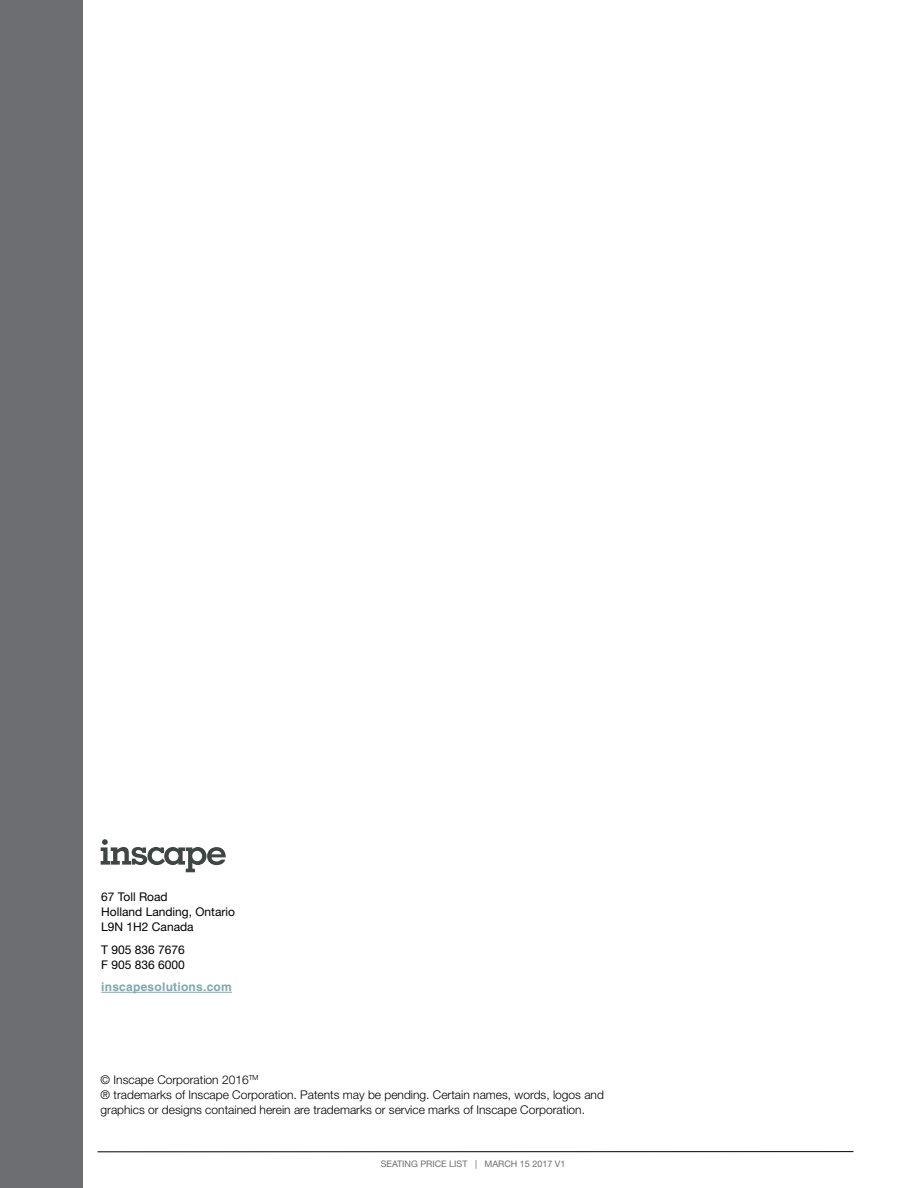
<style>
.page{position:relative;width:918px;height:1188px;background:#fff}
.page>*{position:absolute;margin:0;border:0;box-sizing:border-box;transform-origin:0 0}
.t1{font:300 12px/15px "Helvetica Neue LT Std";color:#000}
.Copy{font:12px/15px "Helvetica Neue LT Std";color:#000}
.Copy-2{font:700 12px "Helvetica LT Std";letter-spacing:.02em;color:#7ea8ad}
.t2{font:9px "Helvetica Neue LT Std";color:#6d6e71}
</style>
<div class="page">
<div style="left:0;top:0;width:83px;height:1188px;background:#6d6e71"></div>
<hr style="left:98px;top:1151px;width:756px;height:1px;background:#000">
<hr style="left:101px;top:992px;width:131px;height:1px;background:#7ea8ad">
<svg style="left:101px;top:839px;width:125px;height:33px"></svg>
<p class="Copy" style="left:101px;top:889px;width:135px">67 Toll Road<br>Holland Landing, Ontario<br>L9N 1H2 Canada</p>
<p class="Copy" style="left:101px;top:942px;width:85px">T 905 836 7676<br>F 905 836 6000</p>
<p class="Copy-2" style="left:101px;top:980px;width:132px">inscapesolutions.com</p>
<p class="t1" style="left:101px;top:1072px;width:159px">© Inscape Corporation 2016<sup>TM</sup></p>
<p class="t1" style="left:101px;top:1087px;width:505px">® trademarks of Inscape Corporation. Patents may be pending. Certain names, words, logos and graphics or designs contained herein are trademarks or service marks of Inscape Corporation.</p>
<p class="t2" style="left:381px;top:1159px;width:186px">SEATING PRICE LIST | MARCH 15 2017 V1</p>
</div>
